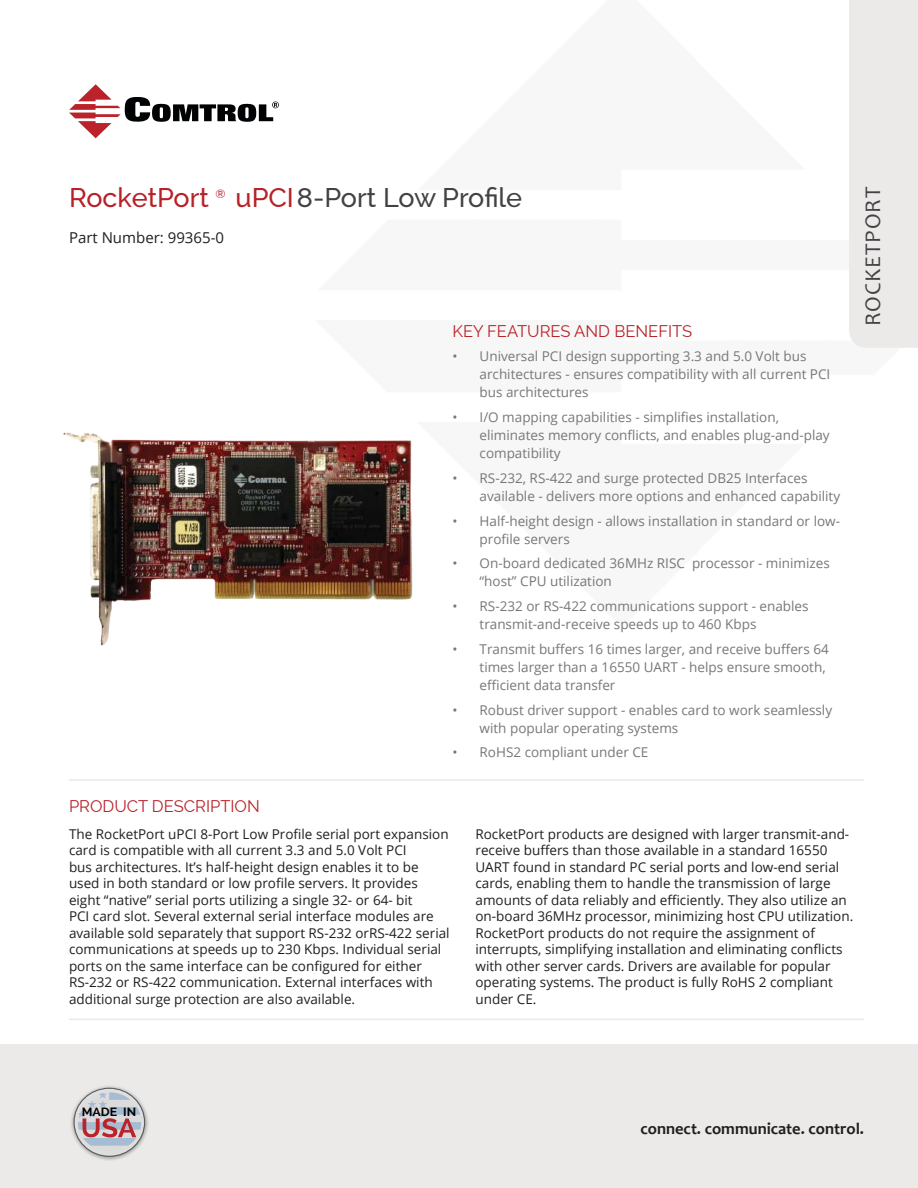
<style>
.page{position:relative;width:918px;height:1188px;background:#fff}
.page>*{position:absolute;margin:0;border:0;box-sizing:border-box;transform-origin:0 0}
.t1{font:500 27px "Raleway";color:#424244}
.t2{font:500 27px "Raleway";color:#b82128}
.t3{font:22.5px "Candara";letter-spacing:.04em;color:#424244}
.t4{font:16.5px "Raleway";color:#b82128}
.t5{font:700 16.5px "Candara";color:#221e1f}
.t6{font:15px "Open Sans";color:#221e1f}
.t7{font:13.5px/16.5px "Open Sans";color:#221e1f}
.t8{font:13.5px/18px "Open Sans";color:#787777}
.t9{font:700 12px "Raleway";color:#010101;scale:1.04 1}
.t10{font:500 12px "Raleway";color:#b82128}
.s1{color:#b82128}
</style>
<div class="page">
<svg style="left:69px;top:84px;width:210px;height:54px"></svg>
<hr style="left:69px;top:779px;width:795px;height:2px;background:#ebeae9">
<div style="left:0;top:1045px;width:918px;height:143px;background:#ebeae9"></div>
<div style="left:849px;top:0;width:69px;height:348px;background:#ebeae9"></div>
<hr style="left:69px;top:1019px;width:795px;height:1px;background:#ebeae9">
<svg style="left:69px;top:1083px;width:81px;height:78px"></svg>
<svg style="left:75px;top:1089px;width:69px;height:67px"></svg>
<div style="left:74px;top:1088px;width:71px;height:69px;border:1px solid #57585a;border-radius:50%"></div>
<svg style="left:78px;top:1092px;width:63px;height:54px"></svg>
<img style="left:63px;top:432px;width:350px;height:214px">
<h1 class="t2" style="left:69px;top:181px;width:141px">RocketPort</h1>
<p class="t10" style="left:216px;top:186px;width:12px">®</p>
<h1 class="t1" style="left:235px;top:181px;width:288px"><span class="s1">uPCI</span>8-Port Low Profile</h1>
<p class="t6" style="left:69px;top:228px;width:157px">Part Number: 99365-0</p>
<p class="t4" style="left:453px;top:321px;width:241px">KEY FEATURES AND BENEFITS</p>
<p class="t8" style="left:480px;top:348px;width:352px;text-indent:-27px">• Universal PCI design supporting 3.3 and 5.0 Volt bus architectures - ensures compatibility with all current PCI bus architectures</p>
<p class="t8" style="left:480px;top:409px;width:352px;text-indent:-27px">• I/O mapping capabilities - simplifies installation, eliminates memory conflicts, and enables plug-and-play compatibility</p>
<p class="t8" style="left:480px;top:469px;width:362px;text-indent:-27px">• RS-232, RS-422 and surge protected DB25 Interfaces available - delivers more options and enhanced capability</p>
<p class="t8" style="left:480px;top:512px;width:362px;text-indent:-27px">• Half-height design - allows installation in standard or low&shy;profile servers</p>
<p class="t8" style="left:480px;top:555px;width:352px;text-indent:-27px">• On-board dedicated 36MHz RISC processor - minimizes “host” CPU utilization</p>
<p class="t8" style="left:480px;top:598px;width:331px;text-indent:-27px">• RS-232 or RS-422 communications support - enables transmit-and-receive speeds up to 460 Kbps</p>
<p class="t8" style="left:480px;top:640px;width:351px;text-indent:-27px">• Transmit buffers 16 times larger, and receive buffers 64 times larger than a 16550 UART - helps ensure smooth, efficient data transfer</p>
<p class="t8" style="left:480px;top:701px;width:354px;text-indent:-27px">• Robust driver support - enables card to work seamlessly with popular operating systems</p>
<p class="t8" style="left:453px;top:744px;width:197px">• RoHS2 compliant under CE</p>
<h2 class="t3" style="left:859px;top:326px;width:141px;rotate:-90deg">ROCKETPORT</h2>
<p class="t4" style="left:69px;top:797px;width:192px">PRODUCT DESCRIPTION</p>
<p class="t7" style="left:69px;top:825px;width:382px">The RocketPort uPCI 8-Port Low Profile serial port expansion card is compatible with all current 3.3 and 5.0 Volt PCI<br>bus architectures. It’s half-height design enables it to be used in both standard or low profile servers. It provides eight “native” serial ports utilizing a single 32- or 64- bit<br>PCI card slot. Several external serial interface modules are available sold separately that support RS-232 orRS-422 serial communications at speeds up to 230 Kbps. Individual serial ports on the same interface can be configured for either RS-232 or RS-422 communication. External interfaces with additional surge protection are also available.</p>
<p class="t7" style="left:476px;top:825px;width:379px">RocketPort products are designed with larger transmit-and&shy;receive buffers than those available in a standard 16550<br>UART found in standard PC serial ports and low-end serial cards, enabling them to handle the transmission of large amounts of data reliably and efficiently. They also utilize an on-board 36MHz processor, minimizing host CPU utilization.<br>RocketPort products do not require the assignment of interrupts, simplifying installation and eliminating conflicts with other server cards. Drivers are available for popular operating systems. The product is fully RoHS 2 compliant under CE.</p>
<p class="t9" style="left:82px;top:1107px;width:54px">MADE IN</p>
<p class="t5" style="left:640px;top:1119px;width:225px">connect. communicate. control.</p>
</div>
